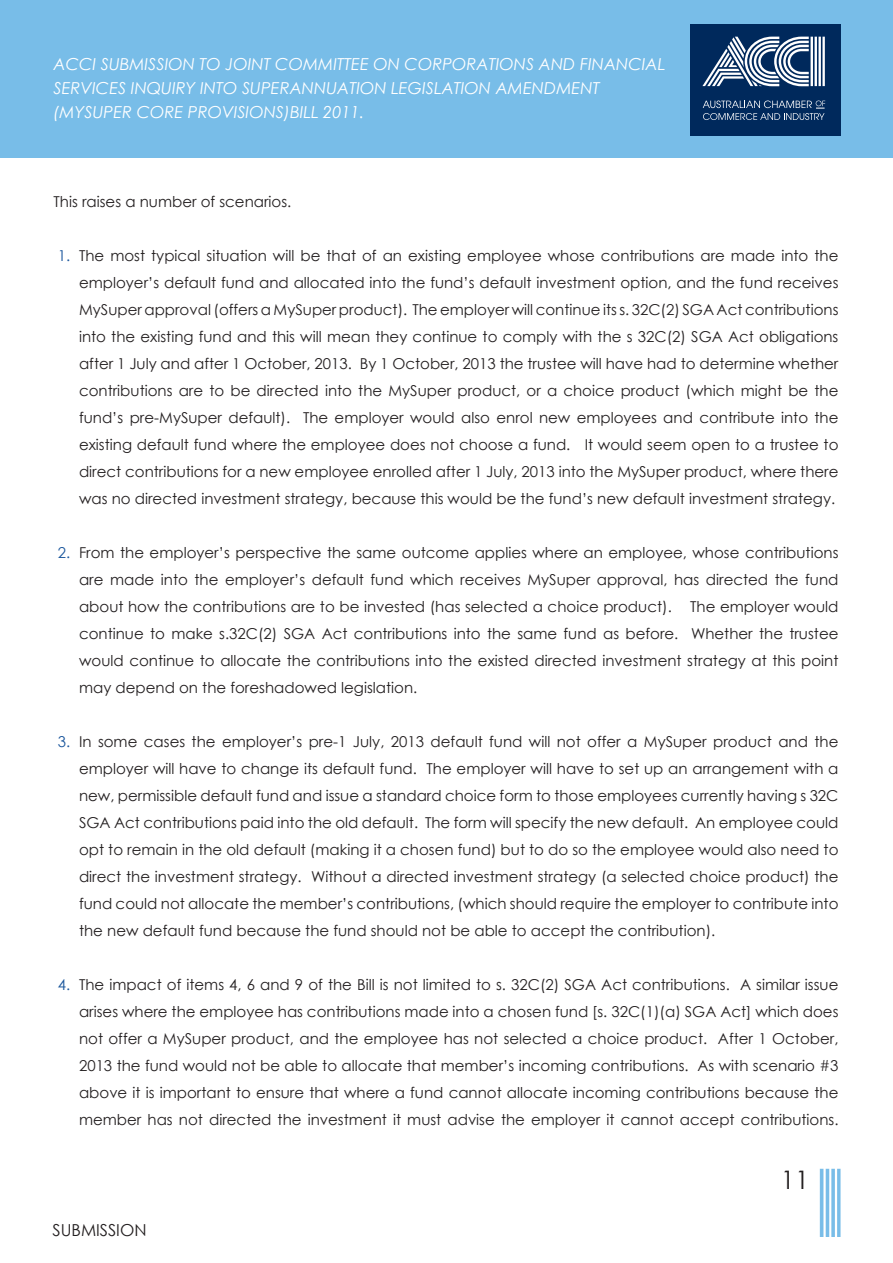
<style>
.page{position:relative;width:893px;height:1263px;background:#fff}
.page>*{position:absolute;margin:0;border:0;box-sizing:border-box;transform-origin:0 0}
.t1{font:25.5px "Century Gothic";color:#231f20}
.t2{font:italic 16.5px/24px "Century Gothic";color:#fff}
.t3{font:16.5px "Century Gothic";color:#231f20}
.numbers_1{font:15px/27px "Century Gothic";color:#231f20;text-align:justify}
.numbers_3{font:15px/27px "Century Gothic";color:#231f20;text-align:justify}
.numbers_4{font:15px/27px "Century Gothic";color:#231f20;text-align:justify}
.numbers_2{font:15px/27px "Century Gothic";color:#231f20;text-align:justify}
.s1{color:#1a569c}
</style>
<div class="page">
<img style="left:819px;top:1168px;width:22px;height:69px">
<div style="left:0;top:0;width:893px;height:157px;background:#78bde8"></div>
<div style="left:690px;top:24px;width:150px;height:112px;background:#00295c"></div>
<svg style="left:703px;top:101px;width:122px;height:19px"></svg>
<svg style="left:702px;top:37px;width:123px;height:49px"></svg>
<p class="t2" style="left:54px;top:52px;width:613px">ACCI SUBMISSION TO JOINT COMMITTEE ON CORPORATIONS AND FINANCIAL<br>SERVICES INQUIRY INTO SUPERANNUATION LEGISLATION AMENDMENT (MYSUPER CORE PROVISIONS)BILL 2011.</p>
<p class="numbers_1" style="left:54px;top:187px;width:239px">This raises a number of scenarios.</p>
<p class="numbers_1" style="left:79px;top:241px;width:761px;text-indent:-21px"><span class="s1">1.</span> The most typical situation will be that of an existing employee whose contributions are made into the employer’s default fund and allocated into the fund’s default investment option, and the fund receives MySuper approval (offers a MySuper product). The employer will continue its s. 32C(2) SGA Act contributions into the existing fund and this will mean they continue to comply with the s 32C(2) SGA Act obligations after 1 July and after 1 October, 2013. By 1 October, 2013 the trustee will have had to determine whether contributions are to be directed into the MySuper product, or a choice product (which might be the fund’s pre-MySuper default). The employer would also enrol new employees and contribute into the existing default fund where the employee does not choose a fund. It would seem open to a trustee to direct contributions for a new employee enrolled after 1 July, 2013 into the MySuper product, where there was no directed investment strategy, because this would be the fund’s new default investment strategy.</p>
<p class="numbers_2" style="left:79px;top:538px;width:761px;text-indent:-21px"><span class="s1">2.</span> From the employer’s perspective the same outcome applies where an employee, whose contributions are made into the employer’s default fund which receives MySuper approval, has directed the fund about how the contributions are to be invested (has selected a choice product). The employer would continue to make s.32C(2) SGA Act contributions into the same fund as before. Whether the trustee would continue to allocate the contributions into the existed directed investment strategy at this point may depend on the foreshadowed legislation.</p>
<p class="numbers_3" style="left:79px;top:727px;width:761px;text-indent:-21px"><span class="s1">3.</span> In some cases the employer’s pre-1 July, 2013 default fund will not offer a MySuper product and the employer will have to change its default fund. The employer will have to set up an arrangement with a new, permissible default fund and issue a standard choice form to those employees currently having s 32C SGA Act contributions paid into the old default. The form will specify the new default. An employee could opt to remain in the old default (making it a chosen fund) but to do so the employee would also need to direct the investment strategy. Without a directed investment strategy (a selected choice product) the fund could not allocate the member’s contributions, (which should require the employer to contribute into the new default fund because the fund should not be able to accept the contribution).</p>
<p class="numbers_4" style="left:79px;top:970px;width:761px;text-indent:-21px"><span class="s1">4.</span> The impact of items 4, 6 and 9 of the Bill is not limited to s. 32C(2) SGA Act contributions. A similar issue arises where the employee has contributions made into a chosen fund [s. 32C(1)(a) SGA Act] which does not offer a MySuper product, and the employee has not selected a choice product. After 1 October, 2013 the fund would not be able to allocate that member’s incoming contributions. As with scenario #3 above it is important to ensure that where a fund cannot allocate incoming contributions because the member has not directed the investment it must advise the employer it cannot accept contributions.</p>
<p class="t3" style="left:52px;top:1219px;width:96px">SUBMISSION</p>
<h1 class="t1" style="left:781px;top:1162px;width:30px">11</h1>
</div>
